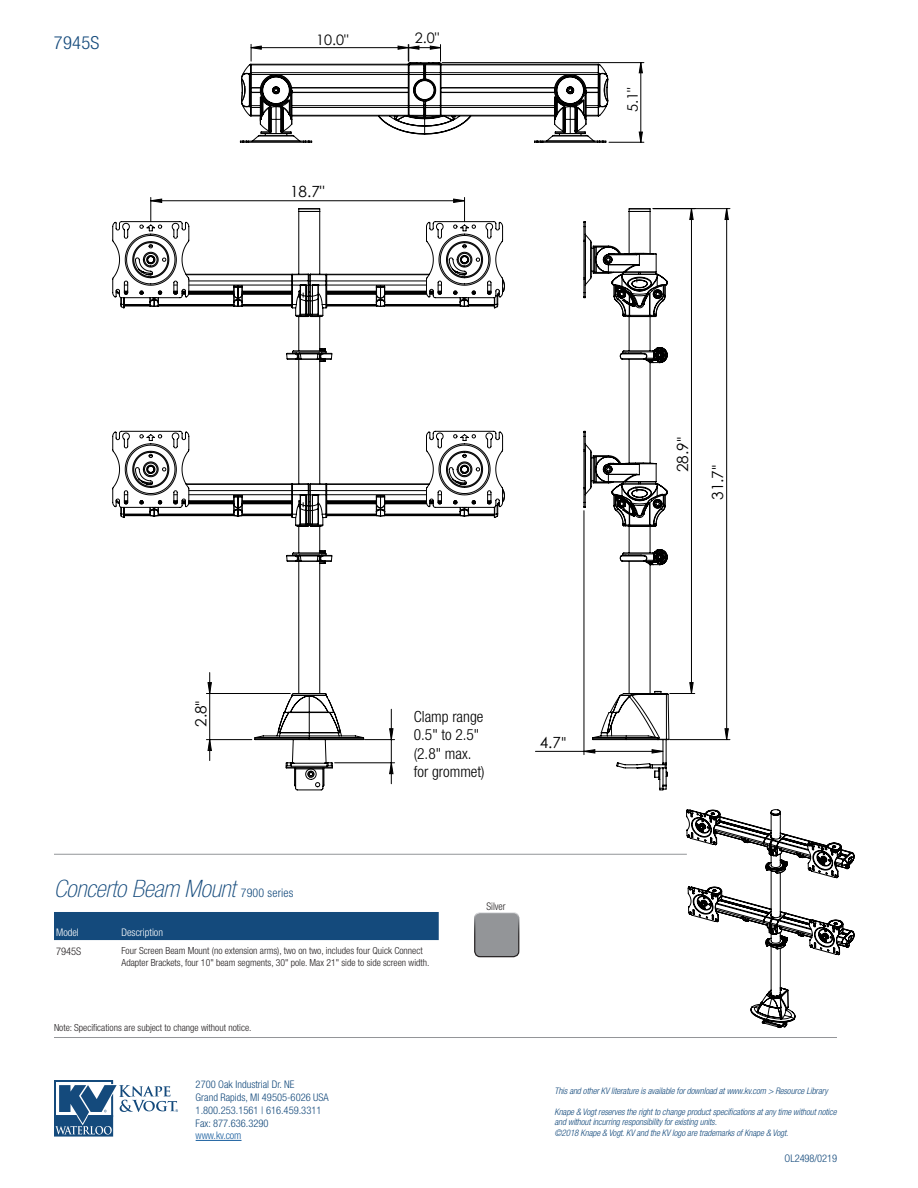
<style>
.page{position:relative;width:918px;height:1188px;background:#fff}
.page>*{position:absolute;margin:0;border:0;box-sizing:border-box;transform-origin:0 0}
.t1{font:italic 100 condensed 24px "Helvetica Neue";letter-spacing:-.01em;color:#144a7c}
.t2{font:300 condensed 18px "Helvetica Neue";letter-spacing:.015em;color:#144a7c}
.t3{font:300 condensed 15.45px/18.5px "Helvetica Neue";color:#000}
.t4{font:15.45px "Century Gothic";color:#000}
.t5{font:14.4px "Century Gothic";color:#000}
.t6{font:300 condensed 10.5px "Helvetica Neue";color:#144a7c}
.t7{font:300 condensed 10.5px "Helvetica Neue";color:#fff}
.t8{font:300 condensed 10.5px "Helvetica Neue";letter-spacing:-.01em;color:#175d9e}
.t9{font:300 condensed 10.5px "Helvetica Neue";color:#231f20;scale:.95 1}
.t10{font:300 condensed 10.5px "Helvetica Neue";color:#231f20}
.t11{font:300 condensed 9.75px/12px "Helvetica Neue";color:#231f20}
.t12{font:italic 300 condensed 9px/10.5px "Helvetica Neue";letter-spacing:-.01em;color:#144a7c}
.s1{font-family:"Helvetica Neue";font-weight:300;font-stretch:condensed}
.s2{font-weight:300;font-style:normal;font-size:12px}
</style>
<div class="page">
<hr style="left:54px;top:1037px;width:783px;height:1px;background:#939598">
<hr style="left:54px;top:854px;width:633px;height:1px;background:#939598">
<div style="left:54px;top:912px;width:385px;height:28px;background:#144a7c"></div>
<hr style="left:442px;top:62px;width:202px;height:1px;background:#000">
<hr style="left:609px;top:142px;width:35px;height:1px;background:#000">
<svg style="left:639px;top:62px;width:4px;height:81px"></svg>
<svg style="left:240px;top:44px;width:369px;height:99px"></svg>
<hr style="left:535px;top:751px;width:49px;height:1px;background:#000">
<hr style="left:653px;top:208px;width:77px;height:1px;background:#000">
<hr style="left:670px;top:739px;width:60px;height:1px;background:#000">
<svg style="left:150px;top:197px;width:315px;height:11px"></svg>
<svg style="left:115px;top:208px;width:390px;height:569px"></svg>
<svg style="left:669px;top:208px;width:60px;height:532px"></svg>
<svg style="left:583px;top:208px;width:86px;height:581px"></svg>
<svg style="left:686px;top:809px;width:168px;height:219px"></svg>
<svg style="left:54px;top:1080px;width:124px;height:57px"></svg>
<hr style="left:196px;top:1140px;width:46px;height:1px;background:#175d9e">
<div style="left:475px;top:913px;width:44px;height:44px;background:#939598;border-radius:6px"></div>
<div style="left:474px;top:912px;width:45px;height:45px;border:1px solid #fff;border-radius:6px"></div>
<p class="t2" style="left:54px;top:32px;width:47px">7945S</p>
<p class="t5" style="left:316px;top:29px;width:34px">10.0"</p>
<p class="t5" style="left:415px;top:28px;width:26px">2.0"</p>
<p class="t4" style="left:290px;top:181px;width:36px">18.7"</p>
<p class="t5" style="left:622px;top:112px;width:26px;rotate:-90deg">5.1"</p>
<p class="t4" style="left:672px;top:472px;width:37px;rotate:-90deg">28.9<span class="s1">"</span></p>
<p class="t4" style="left:707px;top:500px;width:37px;rotate:-90deg">31.7<span class="s1">"</span></p>
<p class="t4" style="left:190px;top:727px;width:28px;rotate:-90deg">2.8<span class="s1">"</span></p>
<p class="t3" style="left:414px;top:707px;width:72px">Clamp range<br>0.5" to 2.5" (2.8" max. for grommet)</p>
<p class="t4" style="left:540px;top:732px;width:28px">4.7<span class="s1">"</span></p>
<p class="t1" style="left:54px;top:875px;width:241px">Concerto Beam Mount <span class="s2">7900 series</span></p>
<p class="t7" style="left:56px;top:926px;width:24px">Model</p>
<p class="t7" style="left:122px;top:926px;width:43px">Description</p>
<p class="t10" style="left:56px;top:945px;width:27px">7945S</p>
<p class="t11" style="left:122px;top:945px;width:310px">Four Screen Beam Mount (no extension arms), two on two, includes four Quick Connect<br>Adapter Brackets, four 10" beam segments, 30" pole. Max 21" side to side screen width.</p>
<p class="t11" style="left:54px;top:1021px;width:199px">Note: Specifications are subject to change without notice.</p>
<p class="t6" style="left:196px;top:1079px;width:100px">2700 Oak Industrial Dr. NE</p>
<p class="t6" style="left:196px;top:1091px;width:135px">Grand Rapids, MI 49505-6026 USA</p>
<p class="t6" style="left:196px;top:1104px;width:127px">1.800.253.1561 | 616.459.3311</p>
<p class="t6" style="left:196px;top:1117px;width:74px">Fax: 877.636.3290</p>
<p class="t8" style="left:196px;top:1130px;width:47px">www.kv.com</p>
<p class="t9" style="left:486px;top:900px;width:22px">Silver</p>
<p class="t12" style="left:554px;top:1085px;width:275px">This and other KV literature is available for download at www.kv.com &gt; Resource Library</p>
<p class="t12" style="left:554px;top:1106px;width:284px">Knape &amp; Vogt reserves the right to change product specifications at any time without notice and without incurring responsibility for existing units.</p>
<p class="t12" style="left:554px;top:1127px;width:235px">©2018 Knape &amp; Vogt. KV and the KV logo are trademarks of Knape &amp; Vogt.</p>
<p class="t6" style="left:785px;top:1153px;width:54px">OL2498/0219</p>
</div>
